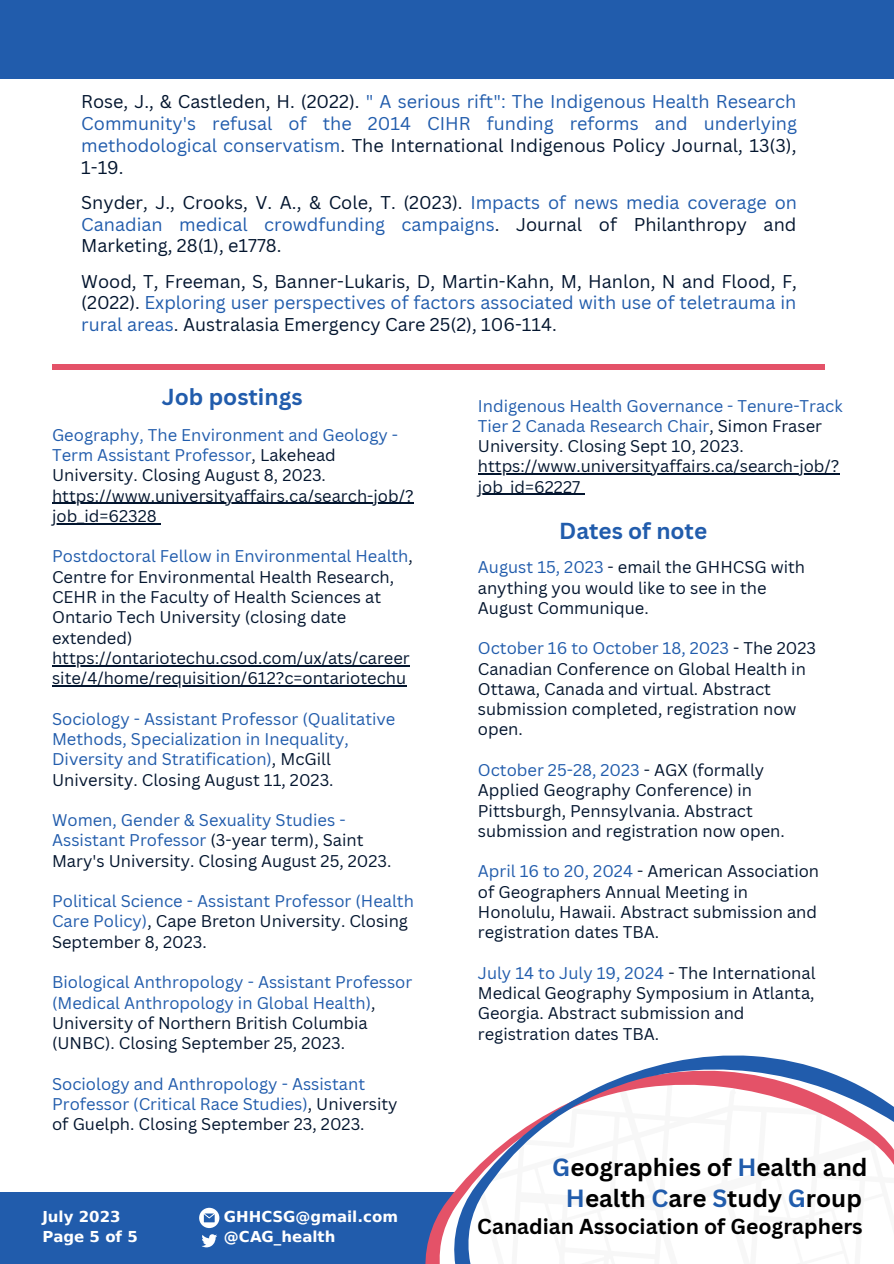
<style>
.page{position:relative;width:894px;height:1264px;background:#fff}
.page>*{position:absolute;margin:0;border:0;box-sizing:border-box;transform-origin:0 0}
.t1{font:700 24.15px/30.5px "Canva Sans";color:#000;text-align:center}
.t2{font:700 22.5px "Canva Sans";color:#215cac}
.t3{font:700 21px "Canva Sans";color:#000}
.t4{font:18px/21.9px "Canva Sans";color:#03152e;text-align:justify}
.t5{font:18px/21.9px "Canva Sans";color:#215cac;text-align:justify}
.t6{font:16.5px/20.2px "Canva Sans";color:#03152e}
.t7{font:16.5px/20.2px "Canva Sans";color:#215cac}
.t8{font:700 15px "DejaVu Sans";color:#fff}
.s1{color:#03152e}
.s2{color:#215cac}
</style>
<div class="page">
<div style="left:0;top:1192px;width:893px;height:71px;background:#215cac"></div>
<div style="left:0;top:0;width:893px;height:79px;background:#215cac"></div>
<div style="left:52px;top:365px;width:773px;height:5px;background:#e45268"></div>
<svg style="left:425px;top:1055px;width:468px;height:208px"></svg>
<svg style="left:202px;top:1234px;width:15px;height:13px"></svg>
<svg style="left:199px;top:1207px;width:20px;height:20px"></svg>
<hr style="left:52px;top:503px;width:361px;height:1px;background:#03152e">
<hr style="left:52px;top:523px;width:105px;height:1px;background:#03152e">
<hr style="left:52px;top:665px;width:357px;height:1px;background:#03152e">
<hr style="left:52px;top:685px;width:354px;height:1px;background:#03152e">
<hr style="left:477px;top:473px;width:362px;height:1px;background:#03152e">
<hr style="left:477px;top:494px;width:103px;height:1px;background:#03152e">
<p class="t5" style="left:81px;top:90px;width:717px"><span class="s1">Rose, J., &amp; Castleden, H. (2022).</span> " A serious rift": The Indigenous Health Research Community's refusal of the 2014 CIHR funding reforms and underlying methodological conservatism<span class="s1">. The International Indigenous Policy Journal, 13(3), 1-19.</span></p>
<p class="t4" style="left:81px;top:191px;width:717px">Snyder, J., Crooks, V. A., &amp; Cole, T. (2023). <span class="s2">Impacts of news media coverage on Canadian medical crowdfunding campaigns</span>. Journal of Philanthropy and Marketing, 28(1), e1778.</p>
<p class="t4" style="left:81px;top:269px;width:717px">Wood, T, Freeman, S, Banner-Lukaris, D, Martin-Kahn, M, Hanlon, N and Flood, F, (2022). <span class="s2">Exploring user perspectives of factors associated with use of teletrauma in rural areas</span>. Australasia Emergency Care 25(2), 106-114.</p>
<p class="t2" style="left:162px;top:380px;width:142px">Job postings</p>
<p class="t6" style="left:52px;top:424px;width:363px"><span class="s2">Geography, The Environment and Geology - Term Assistant Professor</span>, Lakehead University. Closing August 8, 2023. https://www.universityaffairs.ca/search-job/? job_id=62328</p>
<p class="t6" style="left:52px;top:546px;width:362px"><span class="s2">Postdoctoral Fellow in Environmental Health</span>, Centre for Environmental Health Research, CEHR in the Faculty of Health Sciences at Ontario Tech University (closing date extended) https://ontariotechu.csod.com/ux/ats/career site/4/home/requisition/612?c=ontariotechu</p>
<p class="t7" style="left:52px;top:708px;width:345px">Sociology - Assistant Professor (Qualitative Methods, Specialization in Inequality, Diversity and Stratification)<span class="s1">, McGill University. Closing August 11, 2023.</span></p>
<p class="t6" style="left:52px;top:809px;width:341px"><span class="s2">Women, Gender &amp; Sexuality Studies -<br>Assistant Professor</span> (3-year term), Saint<br>Mary's University. Closing August 25, 2023.</p>
<p class="t7" style="left:52px;top:890px;width:363px">Political Science - Assistant Professor (Health<br>Care Policy)<span class="s1">, Cape Breton University. Closing<br>September 8, 2023.</span></p>
<p class="t7" style="left:52px;top:971px;width:362px">Biological Anthropology - Assistant Professor (Medical Anthropology in Global Health)<span class="s1">, University of Northern British Columbia (UNBC). Closing September 25, 2023.</span></p>
<p class="t7" style="left:52px;top:1073px;width:347px">Sociology and Anthropology - Assistant<br>Professor (Critical Race Studies)<span class="s1">, University of Guelph. Closing September 23, 2023.</span></p>
<p class="t8" style="left:42px;top:1207px;width:80px">July 2023</p>
<p class="t8" style="left:42px;top:1228px;width:97px">Page 5 of 5</p>
<p class="t8" style="left:224px;top:1207px;width:175px">GHHCSG@gmail.com</p>
<p class="t8" style="left:224px;top:1228px;width:113px">@CAG_health</p>
<p class="t6" style="left:477px;top:395px;width:366px"><span class="s2">Indigenous Health Governance - Tenure-Track Tier 2 Canada Research Chair</span>, Simon Fraser University. Closing Sept 10, 2023. https://www.universityaffairs.ca/search-job/? job_id=62227</p>
<p class="t2" style="left:559px;top:515px;width:149px">Dates of note</p>
<p class="t6" style="left:477px;top:556px;width:329px"><span class="s2">August 15, 2023</span> - email the GHHCSG with anything you would like to see in the<br>August Communique.</p>
<p class="t6" style="left:477px;top:638px;width:339px"><span class="s2">October 16 to October 18, 2023</span> - The 2023<br>Canadian Conference on Global Health in<br>Ottawa, Canada and virtual. Abstract submission completed, registration now open.</p>
<p class="t6" style="left:477px;top:759px;width:308px"><span class="s2">October 25-28, 2023</span> - AGX (formally Applied Geography Conference) in Pittsburgh, Pennsylvania. Abstract submission and registration now open.</p>
<p class="t6" style="left:477px;top:860px;width:343px"><span class="s2">April 16 to 20, 2024</span> - American Association of Geographers Annual Meeting in Honolulu, Hawaii. Abstract submission and registration dates TBA.</p>
<p class="t6" style="left:477px;top:962px;width:339px"><span class="s2">July 14 to July 19, 2024</span> - The International Medical Geography Symposium in Atlanta, Georgia. Abstract submission and registration dates TBA.</p>
<p class="t1" style="left:552px;top:1151px;width:317px"><span class="s2">G</span>eographies of <span class="s2">H</span>ealth and<br><span class="s2">H</span>ealth <span class="s2">C</span>are <span class="s2">S</span>tudy <span class="s2">G</span>roup</p>
<p class="t3" style="left:477px;top:1211px;width:387px">Canadian Association of Geographers</p>
</div>
